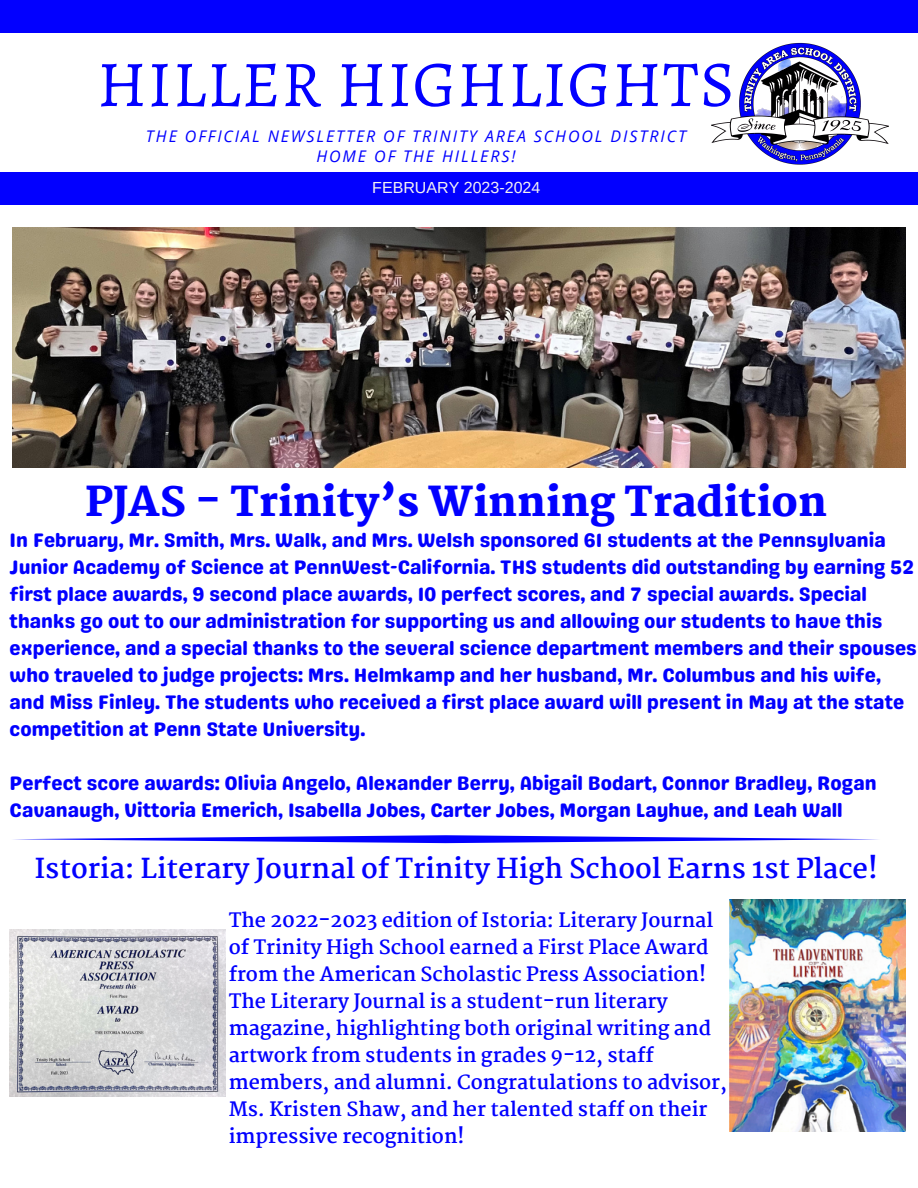
<style>
.page{position:relative;width:918px;height:1188px;background:#fff}
.page>*{position:absolute;margin:0;border:0;box-sizing:border-box;transform-origin:0 0}
.t1{font:65.4px "Alegreya SC";letter-spacing:.02em;color:#0200ff}
.t2{font:800 40.5px "Martel";color:#0200ff}
.t3{font:700 27px "Martel";color:#0200ff}
.t4{font:19.5px/27px "Genty Sans";color:#0200ff}
.t5{font:700 19.5px/27px "Martel";color:#0200ff}
.t6{font:italic 16.05px "Open Sans";letter-spacing:.12em;color:#0200ff}
.t7{font:16.05px "Arimo";color:#f4f3f3}
</style>
<div class="page">
<div style="left:0;top:0;width:918px;height:33px;background:#0200ff"></div>
<div style="left:0;top:172px;width:918px;height:33px;background:#0200ff"></div>
<img style="left:712px;top:42px;width:177px;height:123px">
<img style="left:12px;top:228px;width:894px;height:240px">
<svg style="left:13px;top:835px;width:865px;height:8px"></svg>
<img style="left:10px;top:930px;width:216px;height:166px">
<img style="left:730px;top:900px;width:175px;height:231px">
<p class="t1" style="left:97px;top:40px;width:639px">HILLER HIGHLIGHTS</p>
<p class="t6" style="left:146px;top:125px;width:542px">THE OFFICIAL NEWSLETTER OF TRINITY AREA SCHOOL DISTRICT</p>
<h1 class="t6" style="left:316px;top:145px;width:201px">HOME OF THE HILLERS!</h1>
<p class="t7" style="left:372px;top:178px;width:170px">FEBRUARY 2023-2024</p>
<h4 class="t2" style="left:86px;top:478px;width:743px">PJAS - Trinity’s Winning Tradition</h4>
<h2 class="t4" style="left:10px;top:527px;width:909px">In February, Mr. Smith, Mrs. Walk, and Mrs. Welsh sponsored 61 students at the Pennsylvania Junior Academy of Science at PennWest-California. THS students did outstanding by earning 52 first place awards, 9 second place awards, 10 perfect scores, and 7 special awards. Special thanks go out to our administration for supporting us and allowing our students to have this experience, and a special thanks to the several science department members and their spouses who traveled to judge projects: Mrs. Helmkamp and her husband, Mr. Columbus and his wife, and Miss Finley. The students who received a first place award will present in May at the state competition at Penn State University.</h2>
<h4 class="t4" style="left:10px;top:770px;width:869px">Perfect score awards: Olivia Angelo, Alexander Berry, Abigail Bodart, Connor Bradley, Rogan<br>Cavanaugh, Vittoria Emerich, Isabella Jobes, Carter Jobes, Morgan Layhue, and Leah Wall</h4>
<p class="t3" style="left:35px;top:853px;width:844px">Istoria: Literary Journal of Trinity High School Earns 1st Place!</p>
<h3 class="t5" style="left:229px;top:907px;width:500px">The 2022-2023 edition of Istoria: Literary Journal of Trinity High School earned a First Place Award from the American Scholastic Press Association!<br>The Literary Journal is a student-run literary magazine, highlighting both original writing and artwork from students in grades 9-12, staff members, and alumni. Congratulations to advisor, Ms. Kristen Shaw, and her talented staff on their impressive recognition!</h3>
</div>
